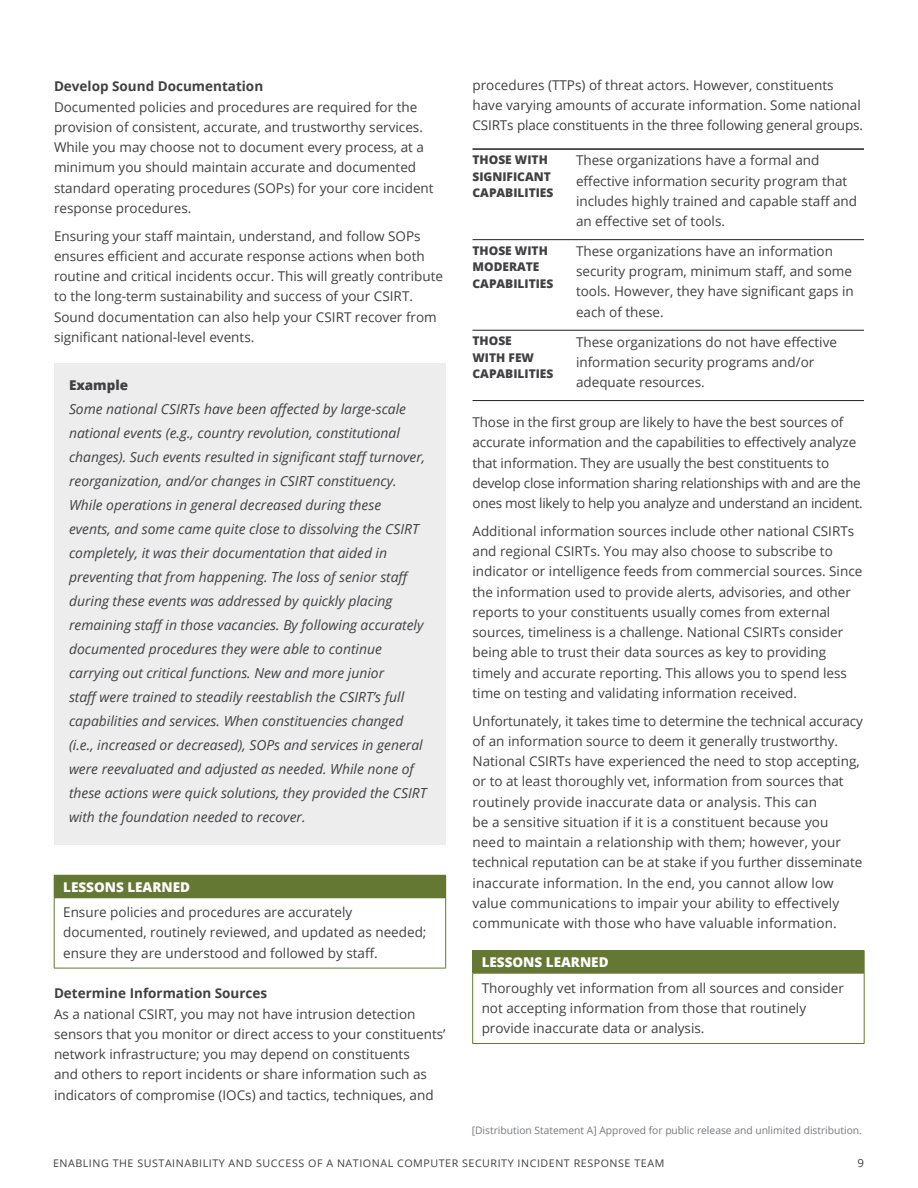
<style>
.page{position:relative;width:918px;height:1188px;background:#fff}
.page>*{position:absolute;margin:0;border:0;box-sizing:border-box;transform-origin:0 0}
.Main_Body_Text{font:italic 13.8px/24px "Open Sans";color:#414042}
.Main_Body_Text-2{font:13.5px/20.2px "Open Sans";color:#414042}
.Table_Head{font:13.5px/20.2px "Open Sans";letter-spacing:-.01em;color:#414042}
.Paragraph_Title{font:700 13.5px "Open Sans";color:#414042}
.Barhead{font:800 13.5px "Open Sans";color:#fff}
.Main_Body_Text-3{font:800 13.5px "Open Sans";color:#414042}
.Table_Head-2{font:800 12px/16.5px "Open Sans";color:#414042}
.t1{font:11.25px "Open Sans";color:#414042}
.t2{font:10.5px "Open Sans";letter-spacing:.05em;color:#414042}
.t3{font:10.2px "Open Sans";color:#77787b}
</style>
<div class="page">
<hr style="left:472px;top:148px;width:104px;height:2px;background:#231f20">
<hr style="left:576px;top:148px;width:288px;height:2px;background:#231f20">
<hr style="left:472px;top:239px;width:104px;height:1px;background:#231f20">
<hr style="left:576px;top:239px;width:288px;height:1px;background:#231f20">
<hr style="left:472px;top:330px;width:104px;height:1px;background:#231f20">
<hr style="left:576px;top:330px;width:288px;height:1px;background:#231f20">
<hr style="left:472px;top:400px;width:104px;height:1px;background:#231f20">
<hr style="left:576px;top:400px;width:288px;height:1px;background:#231f20">
<div style="left:473px;top:951px;width:391px;height:22px;background:#647834"></div>
<hr style="left:472px;top:973px;width:392px;height:1px;background:#647834">
<hr style="left:472px;top:973px;width:1px;height:70px;background:#647834">
<hr style="left:864px;top:973px;width:1px;height:70px;background:#647834">
<hr style="left:472px;top:1043px;width:392px;height:1px;background:#647834">
<hr style="left:472px;top:950px;width:392px;height:1px;background:#647834">
<svg style="left:472px;top:951px;width:1px;height:22px"></svg>
<svg style="left:864px;top:951px;width:1px;height:22px"></svg>
<div style="left:54px;top:364px;width:392px;height:481px;background:#ededee"></div>
<div style="left:54px;top:875px;width:392px;height:23px;background:#647834"></div>
<hr style="left:54px;top:898px;width:392px;height:1px;background:#647834">
<hr style="left:54px;top:898px;width:1px;height:70px;background:#647834">
<hr style="left:445px;top:898px;width:1px;height:70px;background:#647834">
<hr style="left:54px;top:968px;width:392px;height:1px;background:#647834">
<p class="Paragraph_Title" style="left:54px;top:77px;width:211px">Develop Sound Documentation</p>
<p class="Main_Body_Text-2" style="left:54px;top:96px;width:381px">Documented policies and procedures are required for the provision of consistent, accurate, and trustworthy services.<br>While you may choose not to document every process, at a minimum you should maintain accurate and documented standard operating procedures (SOPs) for your core incident response procedures.</p>
<p class="Main_Body_Text-2" style="left:54px;top:225px;width:391px">Ensuring your staff maintain, understand, and follow SOPs ensures efficient and accurate response actions when both routine and critical incidents occur. This will greatly contribute to the long-term sustainability and success of your CSIRT.<br>Sound documentation can also help your CSIRT recover from significant national-level events.</p>
<p class="Main_Body_Text-3" style="left:69px;top:375px;width:61px">Example</p>
<p class="Main_Body_Text" style="left:69px;top:397px;width:359px">Some national CSIRTs have been affected by large-scale national events (e.g., country revolution, constitutional changes). Such events resulted in significant staff turnover, reorganization, and/or changes in CSIRT constituency.<br>While operations in general decreased during these<br>events, and some came quite close to dissolving the CSIRT completely, it was their documentation that aided in preventing that from happening. The loss of senior staff during these events was addressed by quickly placing remaining staff in those vacancies. By following accurately documented procedures they were able to continue carrying out critical functions. New and more junior<br>staff were trained to steadily reestablish the CSIRT’s full capabilities and services. When constituencies changed (i.e., increased or decreased), SOPs and services in general were reevaluated and adjusted as needed. While none of these actions were quick solutions, they provided the CSIRT with the foundation needed to recover.</p>
<p class="Barhead" style="left:63px;top:877px;width:128px">LESSONS LEARNED</p>
<p class="Main_Body_Text-2" style="left:63px;top:902px;width:365px">Ensure policies and procedures are accurately documented, routinely reviewed, and updated as needed; ensure they are understood and followed by staff.</p>
<p class="Paragraph_Title" style="left:54px;top:984px;width:215px">Determine Information Sources</p>
<p class="Main_Body_Text-2" style="left:54px;top:1003px;width:393px">As a national CSIRT, you may not have intrusion detection sensors that you monitor or direct access to your constituents’ network infrastructure; you may depend on constituents<br>and others to report incidents or share information such as indicators of compromise (IOCs) and tactics, techniques, and</p>
<p class="Main_Body_Text-2" style="left:472px;top:74px;width:392px">procedures (TTPs) of threat actors. However, constituents have varying amounts of accurate information. Some national<br>CSIRTs place constituents in the three following general groups.</p>
<p class="Table_Head-2" style="left:472px;top:151px;width:82px">THOSE WITH<br>SIGNIFICANT<br>CAPABILITIES</p>
<p class="Main_Body_Text-2" style="left:576px;top:150px;width:283px">These organizations have a formal and effective information security program that includes highly trained and capable staff and an effective set of tools.</p>
<p class="Table_Head-2" style="left:472px;top:242px;width:82px">THOSE WITH<br>MODERATE<br>CAPABILITIES</p>
<p class="Main_Body_Text-2" style="left:576px;top:241px;width:279px">These organizations have an information security program, minimum staff, and some tools. However, they have significant gaps in each of these.</p>
<p class="Table_Head-2" style="left:472px;top:332px;width:82px">THOSE<br>WITH FEW<br>CAPABILITIES</p>
<p class="Main_Body_Text-2" style="left:576px;top:331px;width:263px">These organizations do not have effective information security programs and/or adequate resources.</p>
<p class="Table_Head" style="left:472px;top:412px;width:392px">Those in the first group are likely to have the best sources of accurate information and the capabilities to effectively analyze that information. They are usually the best constituents to develop close information sharing relationships with and are the ones most likely to help you analyze and understand an incident.</p>
<p class="Main_Body_Text-2" style="left:472px;top:520px;width:391px">Additional information sources include other national CSIRTs and regional CSIRTs. You may also choose to subscribe to indicator or intelligence feeds from commercial sources. Since the information used to provide alerts, advisories, and other reports to your constituents usually comes from external sources, timeliness is a challenge. National CSIRTs consider being able to trust their data sources as key to providing timely and accurate reporting. This allows you to spend less time on testing and validating information received.</p>
<p class="Main_Body_Text-2" style="left:472px;top:710px;width:392px">Unfortunately, it takes time to determine the technical accuracy of an information source to deem it generally trustworthy.<br>National CSIRTs have experienced the need to stop accepting, or to at least thoroughly vet, information from sources that routinely provide inaccurate data or analysis. This can<br>be a sensitive situation if it is a constituent because you need to maintain a relationship with them; however, your technical reputation can be at stake if you further disseminate inaccurate information. In the end, you cannot allow low value communications to impair your ability to effectively communicate with those who have valuable information.</p>
<p class="Barhead" style="left:482px;top:952px;width:128px">LESSONS LEARNED</p>
<p class="Main_Body_Text-2" style="left:482px;top:977px;width:364px">Thoroughly vet information from all sources and consider not accepting information from those that routinely provide inaccurate data or analysis.</p>
<p class="t3" style="left:472px;top:1123px;width:392px">[Distribution Statement A] Approved for public release and unlimited distribution.</p>
<p class="t2" style="left:53px;top:1156px;width:613px">ENABLING THE SUSTAINABILITY AND SUCCESS OF A NATIONAL COMPUTER SECURITY INCIDENT RESPONSE TEAM</p>
<p class="t1" style="left:857px;top:1155px;width:8px">9</p>
</div>
